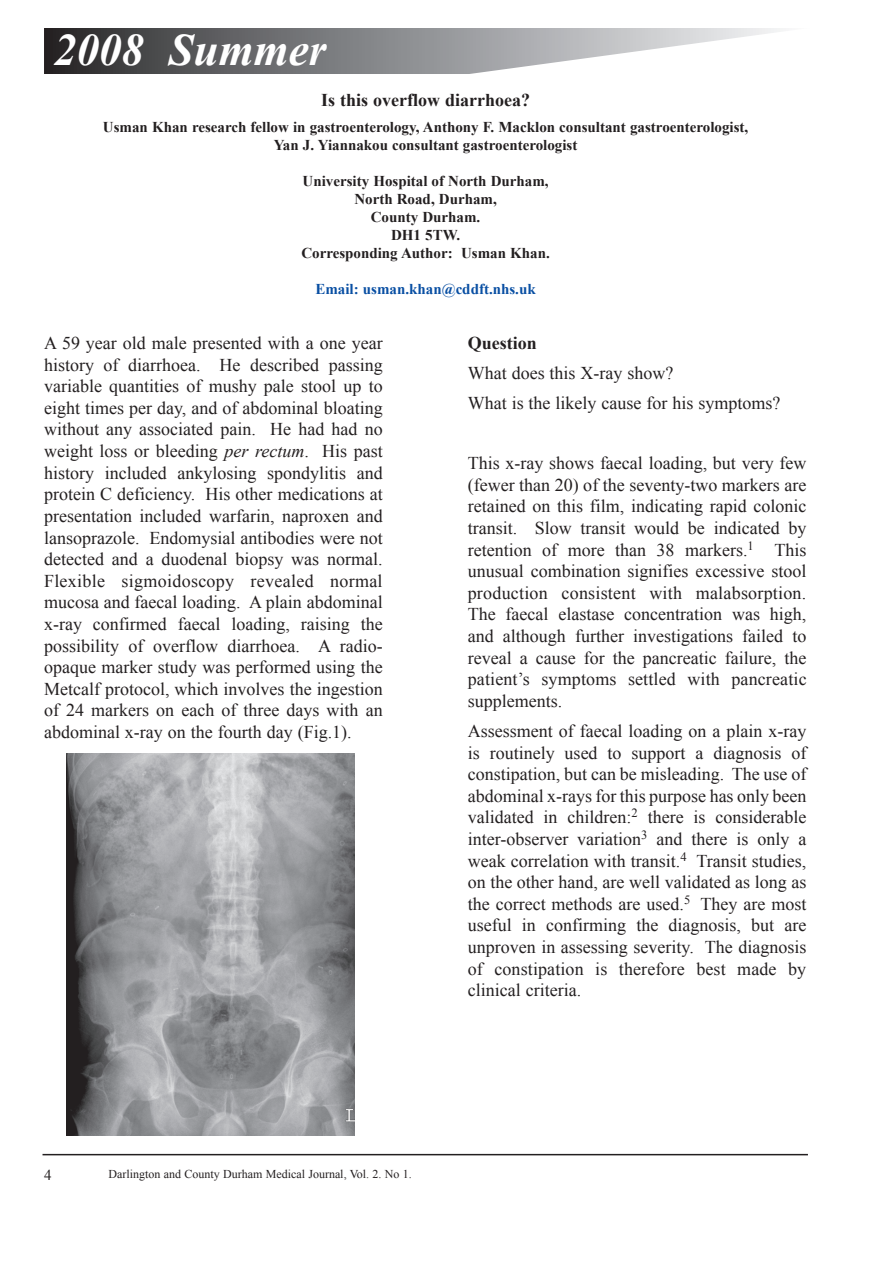
<style>
.page{position:relative;width:893px;height:1263px;background:#fff}
.page>*{position:absolute;margin:0;border:0;box-sizing:border-box;transform-origin:0 0}
.t1{font:italic 700 45px "Times New Roman";color:#fff}
.t2{font:18px/21.6px "Times New Roman";color:#231f20;text-align:justify}
.t3{font:700 18px "Times New Roman";color:#231f20}
.t4{font:700 15px/18px "Times New Roman";color:#231f20;text-align:center}
.t5{font:700 15px "Times New Roman";color:#094fa3}
.t6{font:15px "Times New Roman";color:#231f20}
.t7{font:12px "Times New Roman";color:#231f20}
.s1{font-style:italic}
</style>
<div class="page">
<hr style="left:43px;top:1154px;width:765px;height:1px;background:#231f20">
<svg style="left:44px;top:28px;width:739px;height:46px"></svg>
<img style="left:67px;top:753px;width:288px;height:382px">
<h1 class="t1" style="left:54px;top:18px;width:274px">2008 Summer</h1>
<p class="t3" style="left:321px;top:87px;width:210px">Is this overflow diarrhoea?</p>
<p class="t4" style="left:103px;top:118px;width:647px">Usman Khan research fellow in gastroenterology, Anthony F. Macklon consultant gastroenterologist,<br>Yan J. Yiannakou consultant gastroenterologist</p>
<p class="t4" style="left:301px;top:172px;width:250px">University Hospital of North Durham,<br>North Road, Durham,<br>County Durham.<br>DH1 5TW.<br>Corresponding Author: Usman Khan.</p>
<p class="t5" style="left:315px;top:279px;width:222px">Email: usman.khan@cddft.nhs.uk</p>
<p class="t2" style="left:44px;top:332px;width:340px">A 59 year old male presented with a one year history of diarrhoea. He described passing variable quantities of mushy pale stool up to eight times per day, and of abdominal bloating without any associated pain. He had had no weight loss or bleeding <span class="s1">per rectum</span>. His past history included ankylosing spondylitis and protein C deficiency. His other medications at presentation included warfarin, naproxen and lansoprazole. Endomysial antibodies were not detected and a duodenal biopsy was normal.<br>Flexible sigmoidoscopy revealed normal mucosa and faecal loading. A plain abdominal x-ray confirmed faecal loading, raising the possibility of overflow diarrhoea. A radio&shy;opaque marker study was performed using the Metcalf protocol, which involves the ingestion of 24 markers on each of three days with an abdominal x-ray on the fourth day (Fig.1).</p>
<p class="t3" style="left:468px;top:330px;width:71px">Question</p>
<p class="t2" style="left:468px;top:357px;width:314px;line-height:30.2px">What does this X-ray show?<br>What is the likely cause for his symptoms?</p>
<p class="t2" style="left:468px;top:452px;width:340px">This x-ray shows faecal loading, but very few (fewer than 20) of the seventy-two markers are retained on this film, indicating rapid colonic transit. Slow transit would be indicated by retention of more than 38 markers.<sup>1</sup> This unusual combination signifies excessive stool production consistent with malabsorption.<br>The faecal elastase concentration was high, and although further investigations failed to reveal a cause for the pancreatic failure, the patient’s symptoms settled with pancreatic supplements.</p>
<p class="t2" style="left:468px;top:720px;width:340px">Assessment of faecal loading on a plain x-ray is routinely used to support a diagnosis of constipation, but can be misleading. The use of abdominal x-rays for this purpose has only been validated in children:<sup>2</sup> there is considerable inter-observer variation<sup>3</sup> and there is only a weak correlation with transit.<sup>4</sup> Transit studies, on the other hand, are well validated as long as the correct methods are used.<sup>5</sup> They are most useful in confirming the diagnosis, but are unproven in assessing severity. The diagnosis of constipation is therefore best made by clinical criteria.</p>
<p class="t6" style="left:44px;top:1165px;width:9px">4</p>
<p class="t7" style="left:109px;top:1166px;width:305px">Darlington and County Durham Medical Journal, Vol. 2. No 1.</p>
</div>
